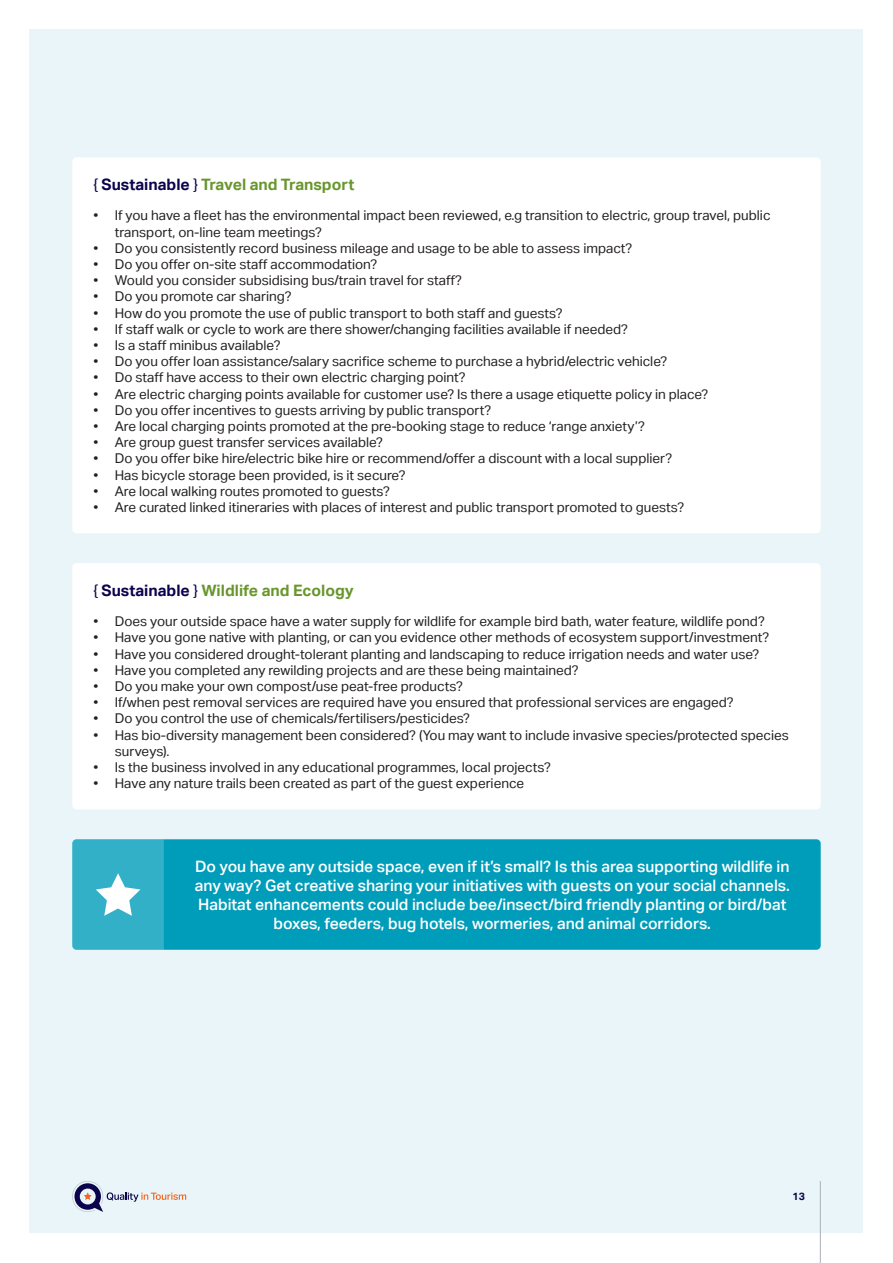
<style>
.page{position:relative;width:893px;height:1263px;background:#fff}
.page>*{position:absolute;margin:0;border:0;box-sizing:border-box;transform-origin:0 0}
.t1{font:500 15.75px/18.9px "Aktiv Grotesk";color:#fff}
.t2{font:700 15.75px "Aktiv Grotesk";color:#68962c}
.t3{font:13.5px/16.2px "Aktiv Grotesk";color:#231f20}
.t4{font:700 10.5px "Aktiv Grotesk";color:#0b034c}
.s1{font-weight:400;color:#0b034c}
.s2{color:#0b034c}
</style>
<div class="page">
<div style="left:30px;top:30px;width:833px;height:1203px;background:#e9f5f8"></div>
<hr style="left:820px;top:1181px;width:1px;height:82px;background:#aaafb7">
<svg style="left:72px;top:1181px;width:114px;height:31px"></svg>
<div style="left:72px;top:157px;width:749px;height:376px;background:#fff;border-radius:4px"></div>
<div style="left:72px;top:563px;width:749px;height:246px;background:#fff;border-radius:4px"></div>
<div style="left:72px;top:839px;width:749px;height:111px;background:#009dba;border-radius:4px"></div>
<svg style="left:72px;top:839px;width:92px;height:111px;background:#44b6cb"></svg>
<p class="t2" style="left:94px;top:174px;width:262px"><span class="s1">{</span> <span class="s2">Sustainable</span> <span class="s1">}</span> Travel and Transport</p>
<p class="t3" style="left:115px;top:207px;width:657px;text-indent:-21px">• If you have a fleet has the environmental impact been reviewed, e.g transition to electric, group travel, public transport, on-line team meetings?</p>
<p class="t3" style="left:94px;top:240px;width:540px">• Do you consistently record business mileage and usage to be able to assess impact?</p>
<p class="t3" style="left:94px;top:256px;width:285px">• Do you offer on-site staff accommodation?</p>
<p class="t3" style="left:94px;top:272px;width:370px">• Would you consider subsidising bus/train travel for staff?</p>
<p class="t3" style="left:94px;top:288px;width:200px">• Do you promote car sharing?</p>
<p class="t3" style="left:94px;top:305px;width:470px">• How do you promote the use of public transport to both staff and guests?</p>
<p class="t3" style="left:94px;top:321px;width:536px">• If staff walk or cycle to work are there shower/changing facilities available if needed?</p>
<p class="t3" style="left:94px;top:337px;width:188px">• Is a staff minibus available?</p>
<p class="t3" style="left:94px;top:353px;width:575px">• Do you offer loan assistance/salary sacrifice scheme to purchase a hybrid/electric vehicle?</p>
<p class="t3" style="left:94px;top:369px;width:374px">• Do staff have access to their own electric charging point?</p>
<p class="t3" style="left:94px;top:386px;width:616px">• Are electric charging points available for customer use? Is there a usage etiquette policy in place?</p>
<p class="t3" style="left:94px;top:402px;width:399px">• Do you offer incentives to guests arriving by public transport?</p>
<p class="t3" style="left:94px;top:418px;width:553px">• Are local charging points promoted at the pre-booking stage to reduce ‘range anxiety’?</p>
<p class="t3" style="left:94px;top:434px;width:291px">• Are group guest transfer services available?</p>
<p class="t3" style="left:94px;top:450px;width:580px">• Do you offer bike hire/electric bike hire or recommend/offer a discount with a local supplier?</p>
<p class="t3" style="left:94px;top:467px;width:313px">• Has bicycle storage been provided, is it secure?</p>
<p class="t3" style="left:94px;top:483px;width:298px">• Are local walking routes promoted to guests?</p>
<p class="t3" style="left:94px;top:499px;width:592px">• Are curated linked itineraries with places of interest and public transport promoted to guests?</p>
<p class="t2" style="left:94px;top:580px;width:262px"><span class="s1">{</span> <span class="s2">Sustainable</span> <span class="s1">}</span> Wildlife and Ecology</p>
<p class="t3" style="left:94px;top:613px;width:673px">• Does your outside space have a water supply for wildlife for example bird bath, water feature, wildlife pond?</p>
<p class="t3" style="left:94px;top:629px;width:677px">• Have you gone native with planting, or can you evidence other methods of ecosystem support/investment?</p>
<p class="t3" style="left:94px;top:646px;width:667px">• Have you considered drought-tolerant planting and landscaping to reduce irrigation needs and water use?</p>
<p class="t3" style="left:94px;top:662px;width:487px">• Have you completed any rewilding projects and are these being maintained?</p>
<p class="t3" style="left:94px;top:678px;width:371px">• Do you make your own compost/use peat-free products?</p>
<p class="t3" style="left:94px;top:694px;width:642px">• If/when pest removal services are required have you ensured that professional services are engaged?</p>
<p class="t3" style="left:94px;top:710px;width:378px">• Do you control the use of chemicals/fertilisers/pesticides?</p>
<p class="t3" style="left:115px;top:727px;width:675px;text-indent:-21px">• Has bio-diversity management been considered? (You may want to include invasive species/protected species surveys).</p>
<p class="t3" style="left:94px;top:759px;width:459px">• Is the business involved in any educational programmes, local projects?</p>
<p class="t3" style="left:94px;top:775px;width:432px">• Have any nature trails been created as part of the guest experience</p>
<p class="t1" style="left:195px;top:856px;width:596px">Do you have any outside space, even if it’s small? Is this area supporting wildlife in any way? Get creative sharing your initiatives with guests on your social channels.</p>
<p class="t1" style="left:198px;top:894px;width:590px;text-align:center">Habitat enhancements could include bee/insect/bird friendly planting or bird/bat boxes, feeders, bug hotels, wormeries, and animal corridors.</p>
<p class="t4" style="left:793px;top:1190px;width:14px">13</p>
</div>
